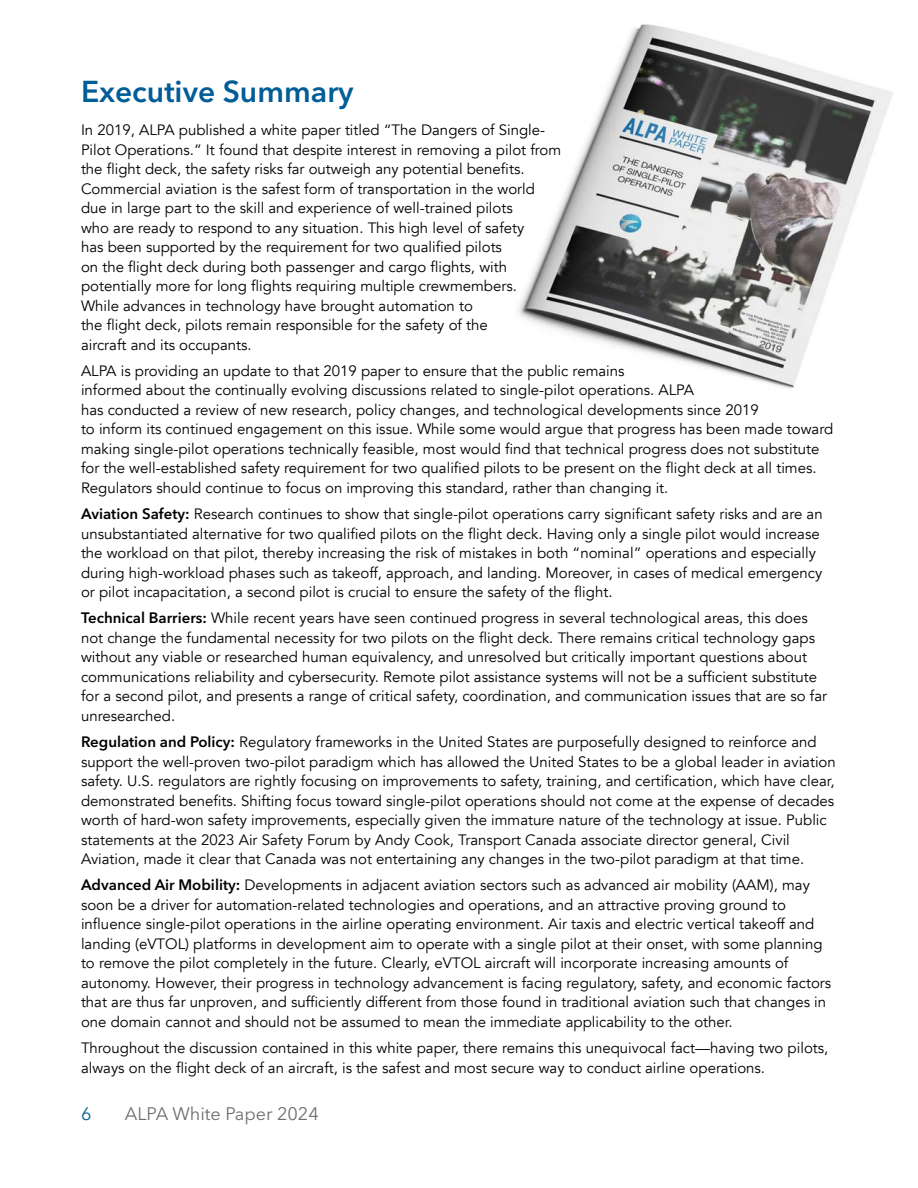
<style>
.page{position:relative;width:918px;height:1188px;background:#fff}
.page>*{position:absolute;margin:0;border:0;box-sizing:border-box;transform-origin:0 0}
.Head_1{font:600 30px "Avenir Next LT Pro";color:#005d97}
.t1{font:18px "Avenir Next LT Pro";color:#6e6f71}
.t2{font:18px "Avenir Next LT Pro";color:#005d97}
.t3{font:15px/19.5px "Avenir";color:#000}
.s1{font-family:"Avenir Next LT Pro";font-weight:600}
</style>
<div class="page">
<img style="left:518px;top:24px;width:375px;height:364px">
<p class="Head_1" style="left:81px;top:74px;width:274px">Executive Summary</p>
<p class="t3" style="left:81px;top:121px;width:482px">In 2019, ALPA published a white paper titled “The Dangers of Single-Pilot Operations.” It found that despite interest in removing a pilot from the flight deck, the safety risks far outweigh any potential benefits.<br>Commercial aviation is the safest form of transportation in the world due in large part to the skill and experience of well-trained pilots<br>who are ready to respond to any situation. This high level of safety<br>has been supported by the requirement for two qualified pilots<br>on the flight deck during both passenger and cargo flights, with potentially more for long flights requiring multiple crewmembers.<br>While advances in technology have brought automation to<br>the flight deck, pilots remain responsible for the safety of the<br>aircraft and its occupants.</p>
<p class="t3" style="left:81px;top:361px;width:754px">ALPA is providing an update to that 2019 paper to ensure that the public remains<br>informed about the continually evolving discussions related to single-pilot operations. ALPA<br>has conducted a review of new research, policy changes, and technological developments since 2019<br>to inform its continued engagement on this issue. While some would argue that progress has been made toward making single-pilot operations technically feasible, most would find that technical progress does not substitute for the well-established safety requirement for two qualified pilots to be present on the flight deck at all times.<br>Regulators should continue to focus on improving this standard, rather than changing it.</p>
<p class="t3" style="left:81px;top:505px;width:743px"><span class="s1">Aviation Safety:</span> Research continues to show that single-pilot operations carry significant safety risks and are an unsubstantiated alternative for two qualified pilots on the flight deck. Having only a single pilot would increase the workload on that pilot, thereby increasing the risk of mistakes in both “nominal” operations and especially during high-workload phases such as takeoff, approach, and landing. Moreover, in cases of medical emergency or pilot incapacitation, a second pilot is crucial to ensure the safety of the flight.</p>
<p class="t3" style="left:81px;top:609px;width:748px"><span class="s1">Technical Barriers:</span> While recent years have seen continued progress in several technological areas, this does not change the fundamental necessity for two pilots on the flight deck. There remains critical technology gaps without any viable or researched human equivalency, and unresolved but critically important questions about communications reliability and cybersecurity. Remote pilot assistance systems will not be a sufficient substitute for a second pilot, and presents a range of critical safety, coordination, and communication issues that are so far unresearched.</p>
<p class="t3" style="left:81px;top:733px;width:756px"><span class="s1">Regulation and Policy:</span> Regulatory frameworks in the United States are purposefully designed to reinforce and support the well-proven two-pilot paradigm which has allowed the United States to be a global leader in aviation safety. U.S. regulators are rightly focusing on improvements to safety, training, and certification, which have clear, demonstrated benefits. Shifting focus toward single-pilot operations should not come at the expense of decades worth of hard-won safety improvements, especially given the immature nature of the technology at issue. Public statements at the 2023 Air Safety Forum by Andy Cook, Transport Canada associate director general, Civil Aviation, made it clear that Canada was not entertaining any changes in the two-pilot paradigm at that time.</p>
<p class="t3" style="left:81px;top:876px;width:752px"><span class="s1">Advanced Air Mobility:</span> Developments in adjacent aviation sectors such as advanced air mobility (AAM), may soon be a driver for automation-related technologies and operations, and an attractive proving ground to influence single-pilot operations in the airline operating environment. Air taxis and electric vertical takeoff and landing (eVTOL) platforms in development aim to operate with a single pilot at their onset, with some planning to remove the pilot completely in the future. Clearly, eVTOL aircraft will incorporate increasing amounts of autonomy. However, their progress in technology advancement is facing regulatory, safety, and economic factors that are thus far unproven, and sufficiently different from those found in traditional aviation such that changes in one domain cannot and should not be assumed to mean the immediate applicability to the other.</p>
<p class="t3" style="left:81px;top:1039px;width:749px">Throughout the discussion contained in this white paper, there remains this unequivocal fact—having two pilots, always on the flight deck of an aircraft, is the safest and most secure way to conduct airline operations.</p>
<p class="t2" style="left:81px;top:1103px;width:12px">6</p>
<p class="t1" style="left:125px;top:1103px;width:196px">ALPA White Paper 2024</p>
</div>
